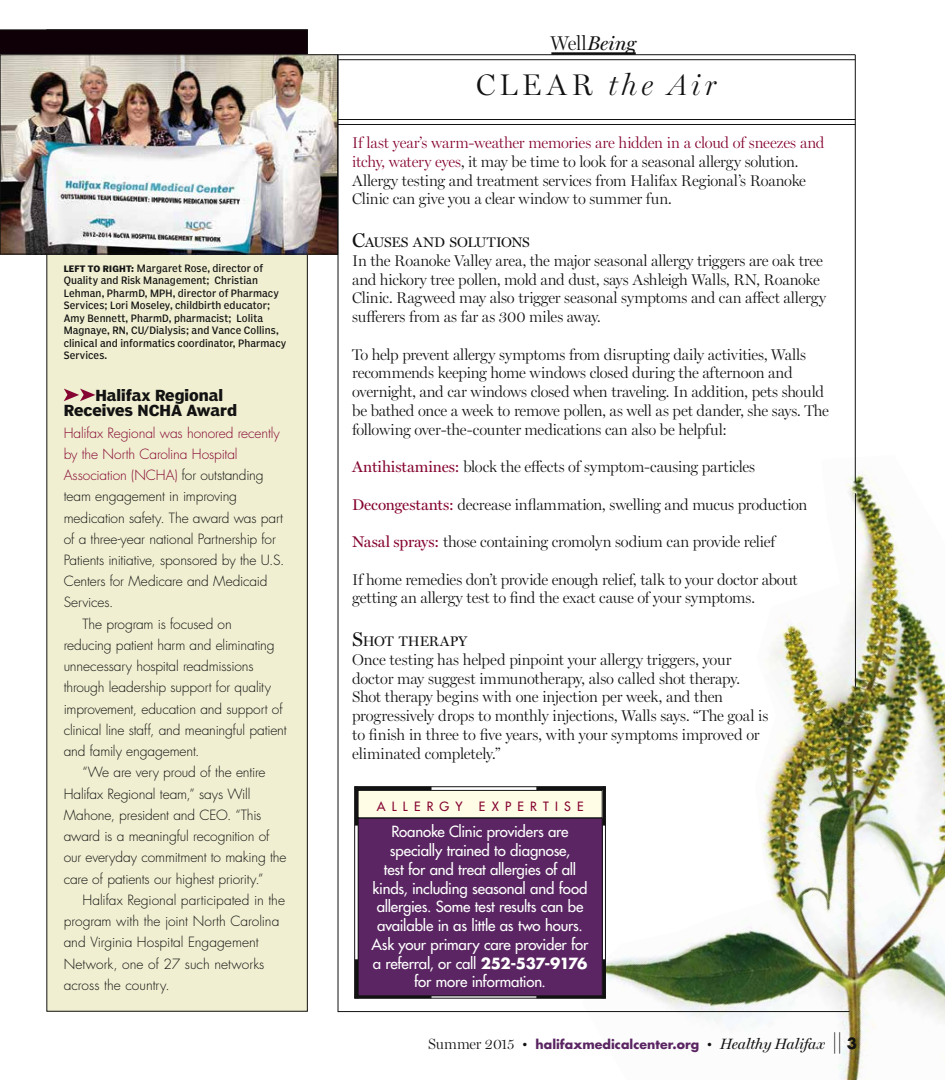
<style>
.page{position:relative;width:945px;height:1080px;background:#fff}
.page>*{position:absolute;margin:0;border:0;box-sizing:border-box;transform-origin:0 0}
.t1{font:italic 300 30px "Miller Display";letter-spacing:.125em;color:#121212}
.t2{font:italic 20px "Miller Display";color:#121212}
.t3{font:300 15.62px/18.8px "Miller Display";letter-spacing:-.01em;color:#121212}
.t4{font:15px/18.8px "Futura";letter-spacing:-.01em;color:#fff;text-align:center}
.t5{font:700 15px/15px "Poynter Agate Three";color:#121212}
.t6{font:300 15px "Miller Display";letter-spacing:-.015em;color:#121212}
.t7{font:14px "Miller Display";letter-spacing:-.025em;color:#121212}
.t8{font:14px "Miller Display";letter-spacing:-.005em;color:#121212}
.t9{font:300 13.75px "Futura";letter-spacing:-.01em;color:#121212}
.t10{font:300 13.75px "Futura";letter-spacing:-.01em;color:#850431}
.t11{font:700 12.5px "Futura";letter-spacing:.005em;color:#5a2562}
.t12{font:12.5px "Futura";letter-spacing:.495em;color:#850431}
.t13{font:condensed 10px/12.5px "Poynter Agate One";letter-spacing:.01em;color:#121212}
.s1{font-weight:700;font-stretch:normal;font-size:8.75px}
.s2{color:#121212}
.s3{font-weight:300;font-style:normal}
.s4{font-style:normal}
.s5{color:#850431}
.s6{font-size:20px}
.s7{font-weight:400;color:#850431}
.s8{font-weight:700}
.s9{font-family:"Miller Display";font-weight:400;font-style:italic;font-size:15px;color:#121212}
.s10{font-family:"Miller Display";font-weight:300;font-size:22.5px;color:#121212}
.s11{font-family:"Futura Std";font-size:15px;color:#121212}
</style>
<div class="page">
<hr style="left:338px;top:59px;width:517px;height:1px;background:#121212">
<hr style="left:338px;top:55px;width:517px;height:1px;background:#121212">
<hr style="left:338px;top:124px;width:517px;height:1px;background:#121212">
<hr style="left:338px;top:119px;width:517px;height:1px;background:#121212">
<div style="left:47px;top:30px;width:260px;height:981px;background:#f0efd1"></div>
<div style="left:0;top:30px;width:308px;height:25px;background:#0e0006"></div>
<svg style="left:64px;top:389px;width:31px;height:12px"></svg>
<hr style="left:551px;top:52px;width:85px;height:3px;background:#121212">
<img style="left:2px;top:57px;width:334px;height:195px">
<div style="left:0;top:55px;width:338px;height:199px;border:1px solid #121212"></div>
<hr style="left:338px;top:55px;width:1px;height:957px;background:#121212">
<img style="left:582px;top:455px;width:363px;height:625px">
<hr style="left:355px;top:959px;width:3px;height:39px;background:#121212">
<hr style="left:355px;top:787px;width:76px;height:3px;background:#121212">
<hr style="left:355px;top:787px;width:3px;height:39px;background:#121212">
<svg style="left:602px;top:959px;width:2px;height:37px"></svg>
<hr style="left:536px;top:787px;width:70px;height:3px;background:#121212">
<svg style="left:602px;top:790px;width:2px;height:36px"></svg>
<div style="left:355px;top:787px;width:251px;height:211px;border:1px solid #121212"></div>
<div style="left:358px;top:790px;width:244px;height:28px;background:#fffde6"></div>
<div style="left:358px;top:790px;width:244px;height:28px;border:1px solid #121212"></div>
<div style="left:358px;top:818px;width:244px;height:178px;background:#5a2562"></div>
<div style="left:358px;top:818px;width:244px;height:178px;border:1px solid #121212"></div>
<hr style="left:338px;top:1011px;width:512px;height:1px;background:#121212">
<hr style="left:855px;top:55px;width:1px;height:427px;background:#121212">
<hr style="left:855px;top:493px;width:1px;height:194px;background:#121212">
<p class="t13" style="left:64px;top:262px;width:224px"><span class="s1">LEFT TO RIGHT:</span> Margaret Rose, director of Quality and Risk Management; Christian Lehman, PharmD, MPH, director of Pharmacy Services; Lori Moseley, childbirth educator; Amy Bennett, PharmD, pharmacist; Lolita Magnaye, RN, CU/Dialysis; and Vance Collins, clinical and informatics coordinator, Pharmacy Services.</p>
<p class="t5" style="left:64px;top:388px;width:175px;text-indent:32px">Halifax Regional<br>Receives NCHA Award</p>
<p class="t10" style="left:64px;top:424px;width:218px">Halifax Regional was honored recently</p>
<p class="t10" style="left:64px;top:445px;width:175px">by the North Carolina Hospital</p>
<p class="t10" style="left:64px;top:466px;width:201px">Association (NCHA) <span class="s2">for outstanding</span></p>
<p class="t9" style="left:64px;top:487px;width:175px">team engagement in improving</p>
<p class="t9" style="left:64px;top:509px;width:221px">medication safety. The award was part</p>
<p class="t9" style="left:64px;top:530px;width:214px">of a three-year national Partnership for</p>
<p class="t9" style="left:64px;top:551px;width:222px">Patients initiative, sponsored by the U.S.</p>
<p class="t9" style="left:64px;top:572px;width:206px">Centers for Medicare and Medicaid</p>
<p class="t9" style="left:64px;top:594px;width:51px">Services.</p>
<p class="t9" style="left:82px;top:615px;width:151px">The program is focused on</p>
<p class="t9" style="left:64px;top:636px;width:212px">reducing patient harm and eliminating</p>
<p class="t9" style="left:64px;top:657px;width:191px">unnecessary hospital readmissions</p>
<p class="t9" style="left:64px;top:679px;width:209px">through leadership support for quality</p>
<p class="t9" style="left:64px;top:700px;width:220px">improvement, education and support of</p>
<p class="t9" style="left:64px;top:721px;width:225px">clinical line staff, and meaningful patient</p>
<p class="t9" style="left:64px;top:742px;width:137px">and family engagement.</p>
<p class="t9" style="left:82px;top:764px;width:185px">“We are very proud of the entire</p>
<p class="t9" style="left:64px;top:785px;width:188px">Halifax Regional team,” says Will</p>
<p class="t9" style="left:64px;top:806px;width:199px">Mahone, president and CEO. “This</p>
<p class="t9" style="left:64px;top:827px;width:207px">award is a meaningful recognition of</p>
<p class="t9" style="left:64px;top:849px;width:224px">our everyday commitment to making the</p>
<p class="t9" style="left:64px;top:870px;width:201px">care of patients our highest priority.”</p>
<p class="t9" style="left:82px;top:891px;width:204px">Halifax Regional participated in the</p>
<p class="t9" style="left:64px;top:912px;width:217px">program with the joint North Carolina</p>
<p class="t9" style="left:64px;top:934px;width:196px">and Virginia Hospital Engagement</p>
<p class="t9" style="left:64px;top:955px;width:202px">Network, one of 27 such networks</p>
<p class="t9" style="left:64px;top:976px;width:108px">across the country.</p>
<p class="t2" style="left:550px;top:32px;width:87px"><span class="s3">Well</span>Being</p>
<h1 class="t1" style="left:476px;top:68px;width:241px"><span class="s4">CLEAR</span> the Air</h1>
<p class="t3" style="left:352px;top:134px;width:474px"><span class="s5">If last year’s warm-weather memories are hidden in a cloud of sneezes and itchy, watery eyes</span>, it may be time to look for a seasonal allergy solution.<br>Allergy testing and treatment services from Halifax Regional’s Roanoke Clinic can give you a clear window to summer fun.</p>
<p class="t7" style="left:352px;top:234px;width:179px"><span class="s6">C</span>AUSES AND SOLUTIONS</p>
<p class="t3" style="left:352px;top:251px;width:475px">In the Roanoke Valley area, the major seasonal allergy triggers are oak tree and hickory tree pollen, mold and dust, says Ashleigh Walls, RN, Roanoke Clinic. Ragweed may also trigger seasonal symptoms and can affect allergy sufferers from as far as 300 miles away.</p>
<p class="t3" style="left:352px;top:345px;width:478px">To help prevent allergy symptoms from disrupting daily activities, Walls recommends keeping home windows closed during the afternoon and overnight, and car windows closed when traveling. In addition, pets should be bathed once a week to remove pollen, as well as pet dander, she says. The following over-the-counter medications can also be helpful:</p>
<p class="t3" style="left:352px;top:458px;width:405px"><span class="s7">Antihistamines:</span> block the effects of symptom-causing particles</p>
<p class="t3" style="left:352px;top:495px;width:457px"><span class="s7">Decongestants:</span> decrease inflammation, swelling and mucus production</p>
<p class="t3" style="left:352px;top:533px;width:424px"><span class="s7">Nasal sprays:</span> those containing cromolyn sodium can provide relief</p>
<p class="t3" style="left:352px;top:570px;width:447px">If home remedies don’t provide enough relief, talk to your doctor about getting an allergy test to find the exact cause of your symptoms.</p>
<p class="t8" style="left:352px;top:633px;width:117px"><span class="s6">S</span>HOT THERAPY</p>
<p class="t3" style="left:352px;top:650px;width:418px">Once testing has helped pinpoint your allergy triggers, your doctor may suggest immunotherapy, also called shot therapy.<br>Shot therapy begins with one injection per week, and then progressively drops to monthly injections, Walls says. “The goal is to finish in three to five years, with your symptoms improved or eliminated completely.”</p>
<p class="t12" style="left:377px;top:798px;width:87px">ALLERGY</p>
<p class="t12" style="left:479px;top:798px;width:106px">EXPERTISE</p>
<p class="t4" style="left:372px;top:823px;width:219px">Roanoke Clinic providers are specially trained to diagnose,<br>test for and treat allergies of all kinds, including seasonal and food allergies. Some test results can be available in as little as two hours.<br>Ask your primary care provider for a referral, or call <span class="s8">252-537-9176 </span>for more information.</p>
<p class="t6" style="left:428px;top:1035px;width:102px">Summer 2015 <sup>.</sup></p>
<p class="t11" style="left:536px;top:1035px;width:323px">halifaxmedicalcenter.org <sup>.</sup> <span class="s9">Healthy Halifax</span> <span class="s10">||</span> <span class="s11">3</span></p>
</div>
